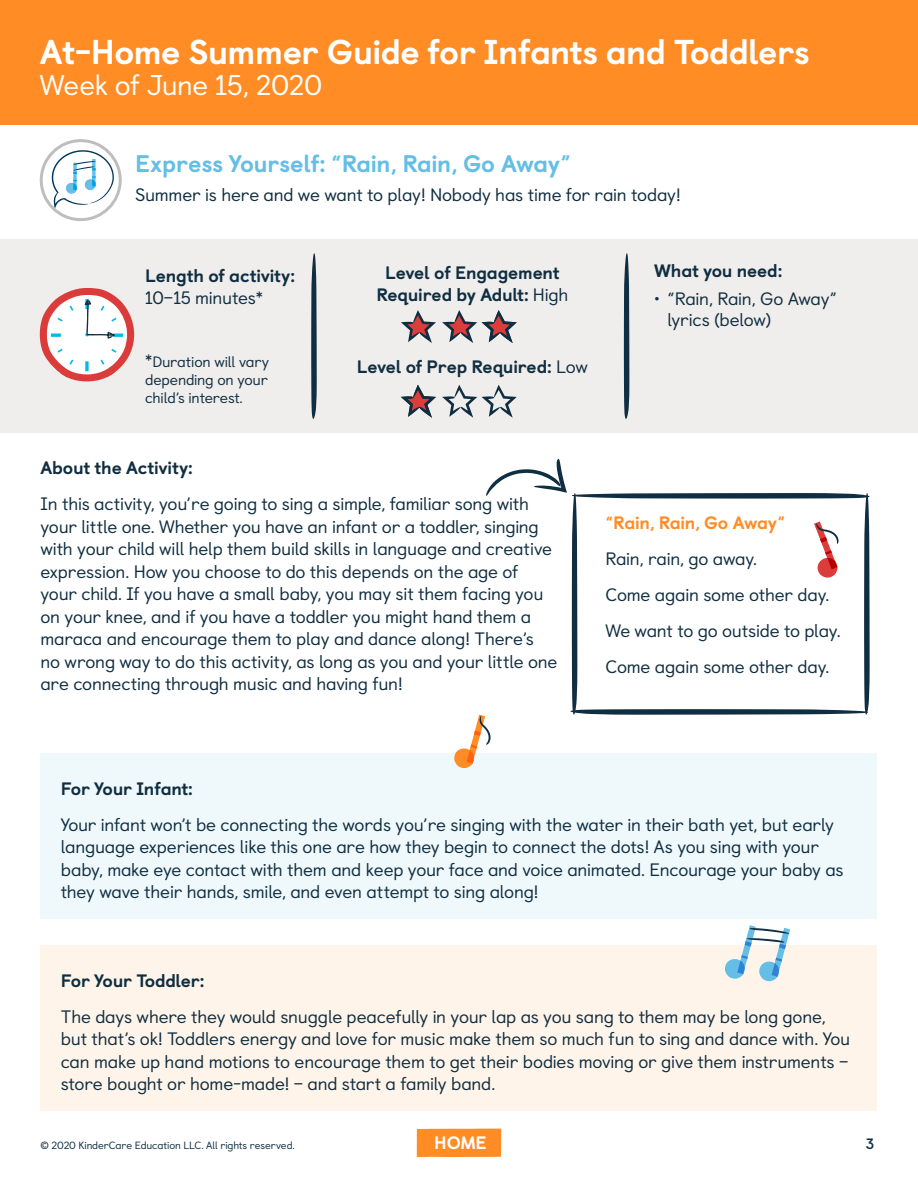
<style>
.page{position:relative;width:918px;height:1188px;background:#fff}
.page>*{position:absolute;margin:0;border:0;box-sizing:border-box;transform-origin:0 0}
.t1{font:800 34.5px "Castledown";letter-spacing:-.015em;color:#fff}
.t2{font:28.5px "Castledown";letter-spacing:-.02em;color:#fff}
.t3{font:800 24px "Castledown";letter-spacing:-.01em;color:#64bee6}
.t4{font:18px/22.5px "Castledown";letter-spacing:-.015em;color:#102e41}
.t5{font:800 18px/22.5px "Castledown";letter-spacing:-.01em;color:#102e41;text-align:center}
.t6{font:800 18px "Castledown";letter-spacing:-.015em;color:#ff8c24}
.t7{font:800 18px "Castledown";color:#fff}
.t8{font:15px/18px "Castledown";letter-spacing:-.015em;color:#102e41;text-align:justify}
.t9{font:700 15px "Castledown";color:#102e41}
.t10{font:10.5px "Castledown";letter-spacing:-.01em;color:#102e41}
.s1{font-size:18px}
.s2{font-weight:400}
</style>
<div class="page">
<div style="left:417px;top:1129px;width:84px;height:28px;background:#ff8c24"></div>
<div style="left:0;top:0;width:918px;height:125px;background:#ff8c24"></div>
<div style="left:1px;top:239px;width:917px;height:194px;background:#f0eeec"></div>
<div style="left:40px;top:753px;width:838px;height:165px;background:#eff9fc"></div>
<div style="left:40px;top:945px;width:838px;height:165px;background:#fff4e9"></div>
<svg style="left:41px;top:141px;width:79px;height:79px"></svg>
<svg style="left:52px;top:150px;width:62px;height:59px"></svg>
<div style="left:40px;top:139px;width:82px;height:82px;border:3px solid #bebebe;border-radius:50%"></div>
<svg style="left:311px;top:253px;width:6px;height:166px"></svg>
<svg style="left:624px;top:253px;width:5px;height:166px"></svg>
<svg style="left:401px;top:310px;width:35px;height:33px"></svg>
<svg style="left:401px;top:385px;width:35px;height:33px"></svg>
<svg style="left:442px;top:310px;width:75px;height:33px"></svg>
<svg style="left:442px;top:385px;width:75px;height:33px"></svg>
<svg style="left:40px;top:288px;width:94px;height:93px"></svg>
<svg style="left:725px;top:925px;width:65px;height:56px"></svg>
<svg style="left:454px;top:459px;width:416px;height:309px"></svg>
<h1 class="t1" style="left:40px;top:24px;width:772px">At-Home Summer Guide for Infants and Toddlers</h1>
<h2 class="t2" style="left:40px;top:63px;width:284px">Week of June 15, 2020</h2>
<h3 class="t3" style="left:135px;top:144px;width:437px">Express Yourself: “Rain, Rain, Go Away”</h3>
<p class="t4" style="left:135px;top:182px;width:547px">Summer is here and we want to play! Nobody has time for rain today!</p>
<p class="t5" style="left:145px;top:263px;width:152px">Length of activity:</p>
<p class="t4" style="left:145px;top:285px;width:119px">10–15 minutes*</p>
<p class="t8" style="left:145px;top:352px;width:126px"><span class="s1">*</span>Duration will vary depending on your child’s interest.</p>
<p class="t5" style="left:376px;top:260px;width:194px">Level of Engagement<br>Required by Adult: <span class="s2">High</span></p>
<p class="t5" style="left:357px;top:354px;width:233px">Level of Prep Required: <span class="s2">Low</span></p>
<p class="t5" style="left:654px;top:258px;width:130px">What you need:</p>
<p class="t4" style="left:668px;top:287px;width:171px;line-height:21px;text-indent:-14px">• “Rain, Rain, Go Away” lyrics (below)</p>
<p class="t5" style="left:40px;top:455px;width:154px">About the Activity:</p>
<p class="t4" style="left:40px;top:491px;width:519px">In this activity, you’re going to sing a simple, familiar song with your little one. Whether you have an infant or a toddler, singing with your child will help them build skills in language and creative expression. How you choose to do this depends on the age of your child. If you have a small baby, you may sit them facing you on your knee, and if you have a toddler you might hand them a maraca and encourage them to play and dance along! There’s no wrong way to do this activity, as long as you and your little one are connecting through music and having fun!</p>
<p class="t6" style="left:605px;top:508px;width:181px">“Rain, Rain, Go Away”</p>
<p class="t4" style="left:605px;top:539px;width:237px;line-height:36px">Rain, rain, go away.<br>Come again some other day.<br>We want to go outside to play.<br>Come again some other day.</p>
<p class="t5" style="left:61px;top:776px;width:134px">For Your Infant:</p>
<p class="t4" style="left:61px;top:812px;width:785px">Your infant won’t be connecting the words you’re singing with the water in their bath yet, but early language experiences like this one are how they begin to connect the dots! As you sing with your baby, make eye contact with them and keep your face and voice animated. Encourage your baby as they wave their hands, smile, and even attempt to sing along!</p>
<p class="t5" style="left:61px;top:968px;width:145px">For Your Toddler:</p>
<p class="t4" style="left:61px;top:1004px;width:791px">The days where they would snuggle peacefully in your lap as you sang to them may be long gone, but that’s ok! Toddlers energy and love for music make them so much fun to sing and dance with. You can make up hand motions to encourage them to get their bodies moving or give them instruments – store bought or home-made! – and start a family band.</p>
<p class="t10" style="left:40px;top:1137px;width:256px">© 2020 KinderCare Education LLC. All rights reserved.</p>
<p class="t7" style="left:434px;top:1128px;width:54px">HOME</p>
<p class="t9" style="left:866px;top:1132px;width:10px">3</p>
</div>
